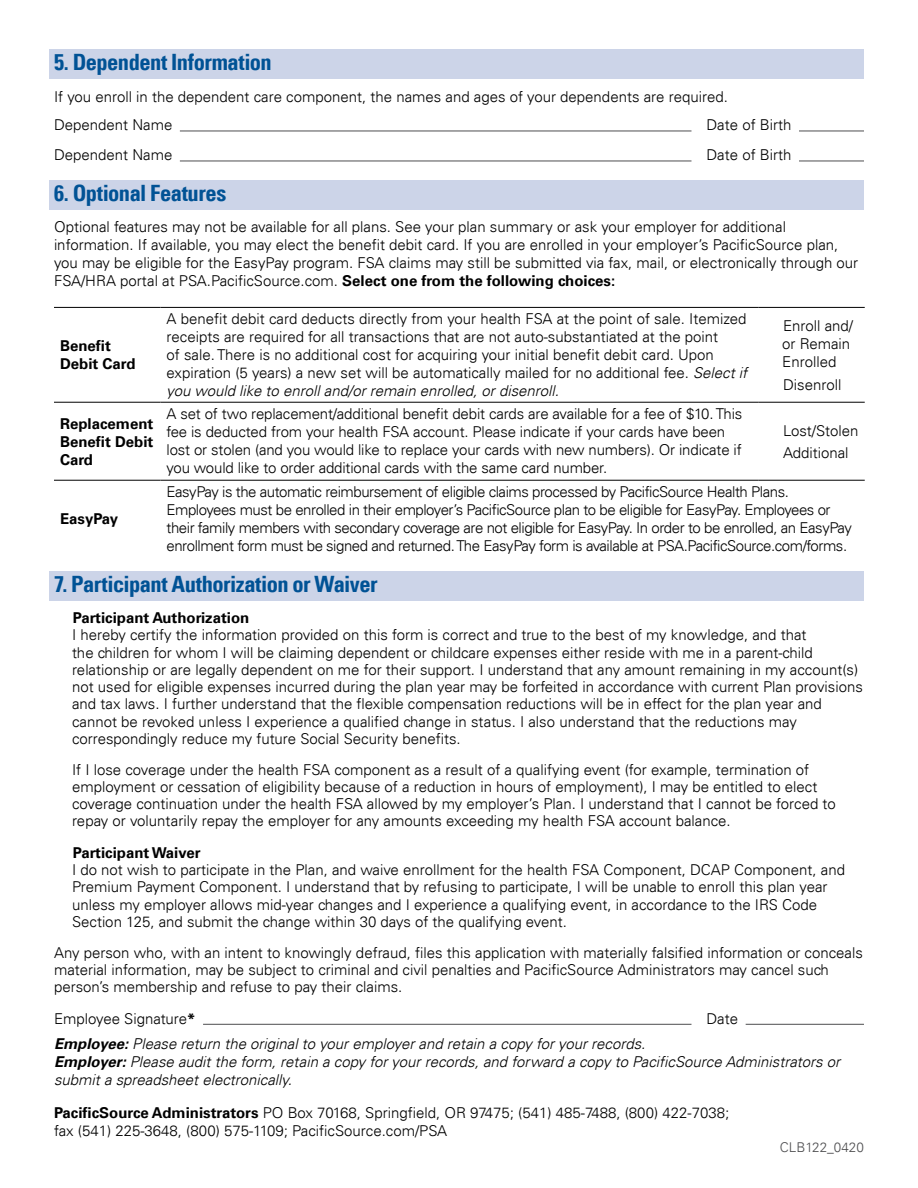
<style>
.page{position:relative;width:918px;height:1188px;background:#fff}
.page>*{position:absolute;margin:0;border:0;box-sizing:border-box;transform-origin:0 0}
.t1{font:700 condensed 22.5px "Univers LT";letter-spacing:-.025em;color:#005295}
.t2{font:300 15px/17.2px "Univers LT";color:#000}
.t3{font:300 15px/18px "Univers LT";letter-spacing:-.03em;color:#000}
.t4{font:italic 300 15px/18px "Univers LT";color:#000}
.t5{font:700 15px/18px "Univers LT";color:#000}
.t6{font:300 13.5px "Univers LT";color:#4d4d4f}
.s1{font-weight:700}
.s2{font-style:italic}
</style>
<div class="page">
<div style="left:50px;top:50px;width:814px;height:29px;background:#ccd4e8"></div>
<hr style="left:180px;top:131px;width:511px;height:1px;background:#4d4d4f">
<hr style="left:799px;top:131px;width:65px;height:1px;background:#4d4d4f">
<hr style="left:180px;top:161px;width:511px;height:1px;background:#4d4d4f">
<hr style="left:799px;top:161px;width:65px;height:1px;background:#4d4d4f">
<div style="left:50px;top:180px;width:814px;height:30px;background:#ccd4e8"></div>
<div style="left:50px;top:571px;width:814px;height:29px;background:#ccd4e8"></div>
<hr style="left:203px;top:1024px;width:488px;height:1px;background:#4d4d4f">
<hr style="left:746px;top:1024px;width:118px;height:1px;background:#4d4d4f">
<hr style="left:54px;top:307px;width:106px;height:1px;background:#000">
<hr style="left:160px;top:307px;width:598px;height:1px;background:#000">
<hr style="left:758px;top:307px;width:107px;height:1px;background:#000">
<hr style="left:54px;top:402px;width:106px;height:1px;background:#000">
<hr style="left:160px;top:402px;width:598px;height:1px;background:#000">
<hr style="left:758px;top:402px;width:107px;height:1px;background:#000">
<hr style="left:54px;top:480px;width:106px;height:1px;background:#000">
<hr style="left:160px;top:480px;width:598px;height:1px;background:#000">
<hr style="left:758px;top:480px;width:107px;height:1px;background:#000">
<h1 class="t1" style="left:54px;top:48px;width:219px">5. Dependent Information</h1>
<p class="t2" style="left:54px;top:82px;width:675px;line-height:28.5px">If you enroll in the dependent care component, the names and ages of your dependents are required.<br>Dependent Name</p>
<p class="t2" style="left:706px;top:116px;width:87px">Date of Birth</p>
<p class="t2" style="left:54px;top:146px;width:120px">Dependent Name</p>
<p class="t2" style="left:706px;top:146px;width:87px">Date of Birth</p>
<h1 class="t1" style="left:54px;top:179px;width:174px">6. Optional Features</h1>
<p class="t2" style="left:54px;top:218px;width:806px;line-height:18px">Optional features may not be available for all plans. See your plan summary or ask your employer for additional information. If available, you may elect the benefit debit card. If you are enrolled in your employer’s PacificSource plan, you may be eligible for the EasyPay program. FSA claims may still be submitted via fax, mail, or electronically through our FSA/HRA portal at PSA.PacificSource.com. <span class="s1">Select one from the following choices:</span></p>
<p class="t5" style="left:60px;top:337px;width:77px">Benefit<br>Debit Card</p>
<p class="t2" style="left:166px;top:310px;width:582px;line-height:18px">A benefit debit card deducts directly from your health FSA at the point of sale. Itemized receipts are required for all transactions that are not auto-substantiated at the point<br>of sale. There is no additional cost for acquiring your initial benefit debit card. Upon expiration (5 years) a new set will be automatically mailed for no additional fee. <span class="s2">Select if you would like to enroll and/or remain enrolled, or disenroll.</span></p>
<p class="t2" style="left:782px;top:317px;width:72px;line-height:18px">Enroll and/ or Remain<br>Enrolled</p>
<p class="t2" style="left:783px;top:376px;width:60px">Disenroll</p>
<p class="t5" style="left:60px;top:414px;width:95px;text-align:justify">Replacement Benefit Debit Card</p>
<p class="t2" style="left:167px;top:405px;width:577px;line-height:18px">A set of two replacement/additional benefit debit cards are available for a fee of $10. This fee is deducted from your health FSA account. Please indicate if your cards have been lost or stolen (and you would like to replace your cards with new numbers). Or indicate if you would like to order additional cards with the same card number.</p>
<p class="t2" style="left:783px;top:419px;width:77px;line-height:22.5px">Lost/Stolen<br>Additional</p>
<p class="t3" style="left:167px;top:483px;width:687px">EasyPay is the automatic reimbursement of eligible claims processed by PacificSource Health Plans.<br>Employees must be enrolled in their employer’s PacificSource plan to be eligible for EasyPay. Employees or their family members with secondary coverage are not eligible for EasyPay. In order to be enrolled, an EasyPay enrollment form must be signed and returned. The EasyPay form is available at PSA.PacificSource.com/forms.</p>
<h1 class="t1" style="left:54px;top:570px;width:325px">7. Participant Authorization or Waiver</h1>
<p class="t5" style="left:73px;top:609px;width:178px">Participant Authorization</p>
<p class="t2" style="left:72px;top:626px;width:792px">I hereby certify the information provided on this form is correct and true to the best of my knowledge, and that<br>the children for whom I will be claiming dependent or childcare expenses either reside with me in a parent-child relationship or are legally dependent on me for their support. I understand that any amount remaining in my account(s) not used for eligible expenses incurred during the plan year may be forfeited in accordance with current Plan provisions and tax laws. I further understand that the flexible compensation reductions will be in effect for the plan year and cannot be revoked unless I experience a qualified change in status. I also understand that the reductions may correspondingly reduce my future Social Security benefits.</p>
<p class="t2" style="left:72px;top:761px;width:765px">If I lose coverage under the health FSA component as a result of a qualifying event (for example, termination of employment or cessation of eligibility because of a reduction in hours of employment), I may be entitled to elect coverage continuation under the health FSA allowed by my employer’s Plan. I understand that I cannot be forced to repay or voluntarily repay the employer for any amounts exceeding my health FSA account balance.</p>
<p class="t5" style="left:73px;top:844px;width:129px">Participant Waiver</p>
<p class="t2" style="left:72px;top:861px;width:775px">I do not wish to participate in the Plan, and waive enrollment for the health FSA Component, DCAP Component, and Premium Payment Component. I understand that by refusing to participate, I will be unable to enroll this plan year unless my employer allows mid-year changes and I experience a qualifying event, in accordance to the IRS Code Section 125, and submit the change within 30 days of the qualifying event.</p>
<p class="t2" style="left:54px;top:944px;width:810px">Any person who, with an intent to knowingly defraud, files this application with materially falsified information or conceals material information, may be subject to criminal and civil penalties and PacificSource Administrators may cancel such person’s membership and refuse to pay their claims.</p>
<p class="t2" style="left:54px;top:1010px;width:143px">Employee Signature<span class="s1">*</span></p>
<p class="t2" style="left:706px;top:1010px;width:33px">Date</p>
<p class="t4" style="left:54px;top:1035px;width:788px"><span class="s1">Employee:</span> Please return the original to your employer and retain a copy for your records.<br><span class="s1">Employer:</span> Please audit the form, retain a copy for your records, and forward a copy to PacificSource Administrators or submit a spreadsheet electronically.</p>
<p class="t2" style="left:54px;top:1104px;width:677px;line-height:18px"><span class="s1">PacificSource Administrators</span> PO Box 70168, Springfield, OR 97475; (541) 485-7488, (800) 422-7038; fax (541) 225-3648, (800) 575-1109; PacificSource.com/PSA</p>
<p class="t6" style="left:780px;top:1139px;width:86px">CLB122_0420</p>
<p class="t5" style="left:60px;top:510px;width:60px">EasyPay</p>
</div>
